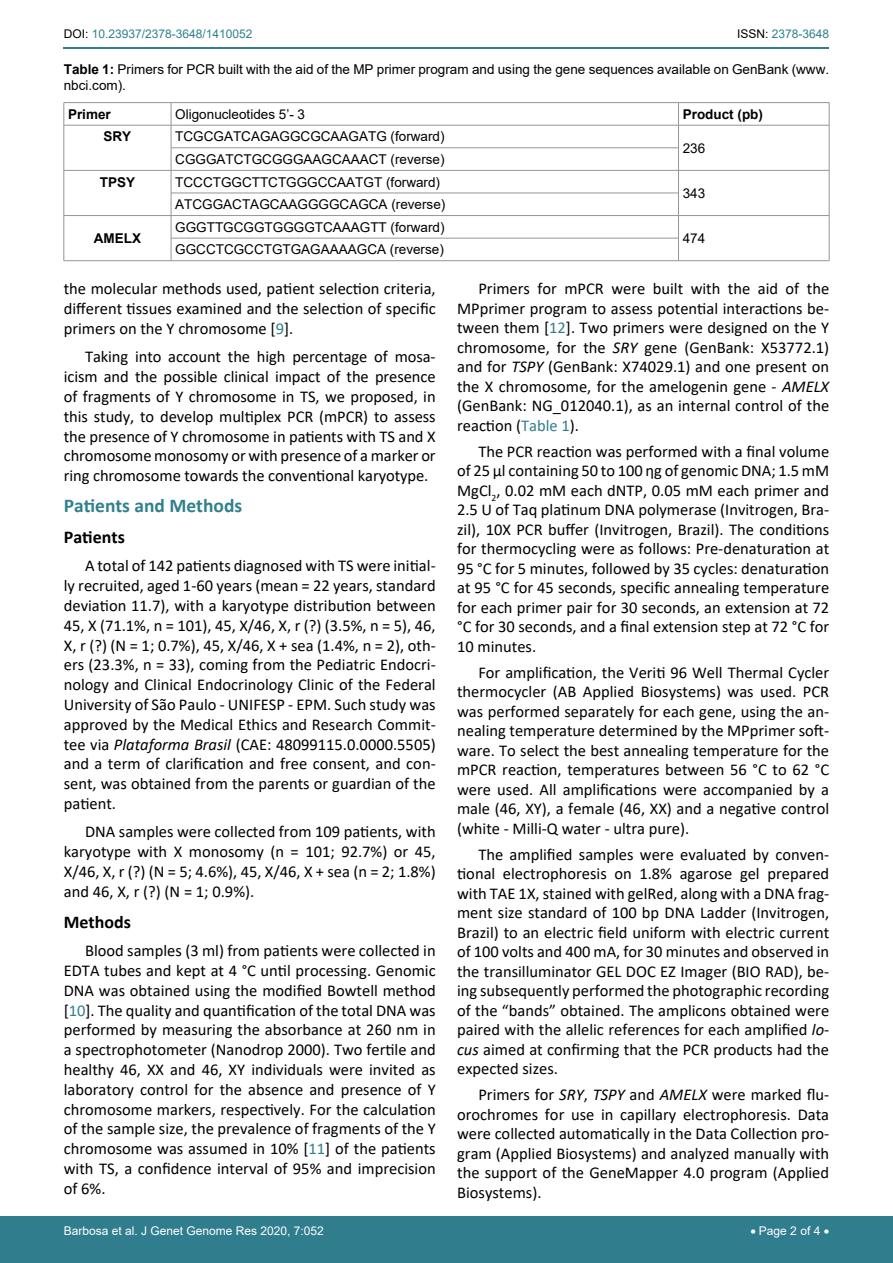
<style>
.page{position:relative;width:893px;height:1263px;background:#fff}
.page>*{position:absolute;margin:0;border:0;box-sizing:border-box;transform-origin:0 0}
.t1{font:700 19.5px "Calibri";color:#30808d}
.t2{font:700 18px "Calibri";color:#000}
.t3{font:16.5px/19.5px "Calibri";color:#000;text-align:justify}
.t4{font:13.5px/16.2px "Arial";color:#000}
.t5{font:700 13.5px "Arial";color:#000}
.t6{font:12px "Arial";color:#fff}
.t7{font:12px "Arial";color:#30808d}
.s1{color:#000}
.s2{font-weight:700}
.s3{color:#30808d}
.s4{font-style:italic}
</style>
<div class="page">
<hr style="left:64px;top:47px;width:765px;height:1px;background:#30808d">
<div style="left:0;top:1217px;width:893px;height:46px;background:#307d8d"></div>
<hr style="left:64px;top:102px;width:107px;height:1px;background:#939598">
<hr style="left:171px;top:102px;width:507px;height:1px;background:#939598">
<hr style="left:678px;top:102px;width:151px;height:1px;background:#939598">
<hr style="left:64px;top:125px;width:107px;height:1px;background:#939598">
<hr style="left:171px;top:125px;width:507px;height:1px;background:#939598">
<hr style="left:678px;top:125px;width:151px;height:1px;background:#939598">
<hr style="left:171px;top:148px;width:507px;height:1px;background:#939598">
<hr style="left:64px;top:170px;width:107px;height:1px;background:#939598">
<hr style="left:171px;top:170px;width:507px;height:1px;background:#939598">
<hr style="left:678px;top:170px;width:151px;height:1px;background:#939598">
<hr style="left:171px;top:193px;width:507px;height:1px;background:#939598">
<hr style="left:64px;top:215px;width:107px;height:1px;background:#939598">
<hr style="left:171px;top:215px;width:507px;height:1px;background:#939598">
<hr style="left:678px;top:215px;width:151px;height:1px;background:#939598">
<svg style="left:64px;top:103px;width:1px;height:157px"></svg>
<hr style="left:171px;top:238px;width:507px;height:1px;background:#939598">
<svg style="left:171px;top:103px;width:1px;height:157px"></svg>
<svg style="left:678px;top:103px;width:1px;height:157px"></svg>
<svg style="left:829px;top:103px;width:1px;height:158px"></svg>
<hr style="left:64px;top:260px;width:107px;height:1px;background:#939598">
<hr style="left:171px;top:260px;width:507px;height:1px;background:#939598">
<hr style="left:678px;top:260px;width:151px;height:1px;background:#939598">
<p class="t7" style="left:64px;top:26px;width:190px"><span class="s1">DOI:</span> 10.23937/2378-3648/1410052</p>
<p class="t7" style="left:737px;top:26px;width:94px"><span class="s1">ISSN:</span> 2378-3648</p>
<p class="t4" style="left:64px;top:61px;width:767px"><span class="s2">Table 1:</span> Primers for PCR built with the aid of the MP primer program and using the gene sequences available on GenBank (www. nbci.com).</p>
<p class="t5" style="left:68px;top:105px;width:44px">Primer</p>
<p class="t4" style="left:175px;top:106px;width:131px">Oligonucleotides 5’- 3</p>
<p class="t5" style="left:683px;top:105px;width:82px">Product (pb)</p>
<p class="t5" style="left:104px;top:127px;width:29px">SRY</p>
<p class="t4" style="left:175px;top:128px;width:271px">TCGCGATCAGAGGCGCAAGATG (forward)</p>
<p class="t4" style="left:683px;top:140px;width:24px">236</p>
<p class="t4" style="left:175px;top:151px;width:271px">CGGGATCTGCGGGAAGCAAACT (reverse)</p>
<p class="t5" style="left:100px;top:172px;width:37px">TPSY</p>
<p class="t4" style="left:175px;top:174px;width:266px">TCCCTGGCTTCTGGGCCAATGT (forward)</p>
<p class="t4" style="left:683px;top:185px;width:24px">343</p>
<p class="t4" style="left:175px;top:196px;width:272px">ATCGGACTAGCAAGGGGCAGCA (reverse)</p>
<p class="t5" style="left:94px;top:229px;width:49px">AMELX</p>
<p class="t4" style="left:175px;top:219px;width:271px">GGGTTGCGGTGGGGTCAAAGTT (forward)</p>
<p class="t4" style="left:683px;top:230px;width:24px">474</p>
<p class="t4" style="left:175px;top:241px;width:270px">GGCCTCGCCTGTGAGAAAAGCA (reverse)</p>
<p class="t3" style="left:64px;top:279px;width:373px">the molecular methods used, patient selection criteria, different tissues examined and the selection of specific primers on the Y chromosome [<span class="s3">9</span>].</p>
<p class="t3" style="left:64px;top:347px;width:373px;text-indent:21px">Taking into account the high percentage of mosa&shy;icism and the possible clinical impact of the presence of fragments of Y chromosome in TS, we proposed, in this study, to develop multiplex PCR (mPCR) to assess the presence of Y chromosome in patients with TS and X chromosome monosomy or with presence of a marker or ring chromosome towards the conventional karyotype.</p>
<p class="t1" style="left:64px;top:492px;width:180px">Patients and Methods</p>
<p class="t2" style="left:64px;top:524px;width:63px">Patients</p>
<p class="t3" style="left:64px;top:556px;width:373px;text-indent:21px">A total of 142 patients diagnosed with TS were initial&shy;ly recruited, aged 1-60 years (mean = 22 years, standard deviation 11.7), with a karyotype distribution between 45, X (71.1%, n = 101), 45, X/46, X, r (?) (3.5%, n = 5), 46, X, r (?) (N = 1; 0.7%), 45, X/46, X + sea (1.4%, n = 2), oth&shy;ers (23.3%, n = 33), coming from the Pediatric Endocri&shy;nology and Clinical Endocrinology Clinic of the Federal University of São Paulo - UNIFESP - EPM. Such study was approved by the Medical Ethics and Research Commit&shy;tee via <span class="s4">Plataforma Brasil</span> (CAE: 48099115.0.0000.5505) and a term of clarification and free consent, and con&shy;sent, was obtained from the parents or guardian of the patient.</p>
<p class="t3" style="left:64px;top:821px;width:373px;text-indent:21px">DNA samples were collected from 109 patients, with karyotype with X monosomy (n = 101; 92.7%) or 45, X/46, X, r (?) (N = 5; 4.6%), 45, X/46, X + sea (n = 2; 1.8%) and 46, X, r (?) (N = 1; 0.9%).</p>
<p class="t2" style="left:64px;top:909px;width:69px">Methods</p>
<p class="t3" style="left:64px;top:940px;width:373px;text-indent:21px">Blood samples (3 ml) from patients were collected in EDTA tubes and kept at 4 °C until processing. Genomic DNA was obtained using the modified Bowtell method [<span class="s3">10</span>]. The quality and quantification of the total DNA was performed by measuring the absorbance at 260 nm in a spectrophotometer (Nanodrop 2000). Two fertile and healthy 46, XX and 46, XY individuals were invited as laboratory control for the absence and presence of Y chromosome markers, respectively. For the calculation of the sample size, the prevalence of fragments of the Y chromosome was assumed in 10% [<span class="s3">11</span>] of the patients with TS, a confidence interval of 95% and imprecision of 6%.</p>
<p class="t3" style="left:457px;top:279px;width:374px;text-indent:21px">Primers for mPCR were built with the aid of the MPprimer program to assess potential interactions be&shy;tween them [<span class="s3">12</span>]. Two primers were designed on the Y chromosome, for the <span class="s4">SRY</span> gene (GenBank: X53772.1) and for <span class="s4">TSPY</span> (GenBank: X74029.1) and one present on the X chromosome, for the amelogenin gene - <span class="s4">AMELX </span>(GenBank: NG_012040.1), as an internal control of the reaction (<span class="s3">Table 1</span>).</p>
<p class="t3" style="left:457px;top:441px;width:374px;text-indent:21px">The PCR reaction was performed with a final volume of 25 µl containing 50 to 100 ηg of genomic DNA; 1.5 mM MgCl<sub>2</sub>, 0.02 mM each dNTP, 0.05 mM each primer and 2.5 U of Taq platinum DNA polymerase (Invitrogen, Bra&shy;zil), 10X PCR buffer (Invitrogen, Brazil). The conditions for thermocycling were as follows: Pre-denaturation at 95 °C for 5 minutes, followed by 35 cycles: denaturation at 95 °C for 45 seconds, specific annealing temperature for each primer pair for 30 seconds, an extension at 72 °C for 30 seconds, and a final extension step at 72 °C for 10 minutes.</p>
<p class="t3" style="left:457px;top:662px;width:374px;text-indent:21px">For amplification, the Veriti 96 Well Thermal Cycler thermocycler (AB Applied Biosystems) was used. PCR was performed separately for each gene, using the an&shy;nealing temperature determined by the MPprimer soft&shy;ware. To select the best annealing temperature for the mPCR reaction, temperatures between 56 °C to 62 °C were used. All amplifications were accompanied by a male (46, XY), a female (46, XX) and a negative control (white - Milli-Q water - ultra pure).</p>
<p class="t3" style="left:457px;top:844px;width:374px;text-indent:21px">The amplified samples were evaluated by conven&shy;tional electrophoresis on 1.8% agarose gel prepared with TAE 1X, stained with gelRed, along with a DNA frag&shy;ment size standard of 100 bp DNA Ladder (Invitrogen, Brazil) to an electric field uniform with electric current of 100 volts and 400 mA, for 30 minutes and observed in the transilluminator GEL DOC EZ Imager (BIO RAD), be&shy;ing subsequently performed the photographic recording of the “bands” obtained. The amplicons obtained were paired with the allelic references for each amplified <span class="s4">lo&shy;cus</span> aimed at confirming that the PCR products had the expected sizes.</p>
<p class="t3" style="left:457px;top:1084px;width:374px;text-indent:21px">Primers for <span class="s4">SRY</span>, <span class="s4">TSPY</span> and <span class="s4">AMELX</span> were marked flu&shy;orochromes for use in capillary electrophoresis. Data were collected automatically in the Data Collection pro&shy;gram (Applied Biosystems) and analyzed manually with the support of the GeneMapper 4.0 program (Applied Biosystems).</p>
<p class="t6" style="left:64px;top:1223px;width:262px">Barbosa et al. J Genet Genome Res 2020, 7:052</p>
<p class="t6" style="left:750px;top:1223px;width:80px">• Page 2 of 4 •</p>
</div>
